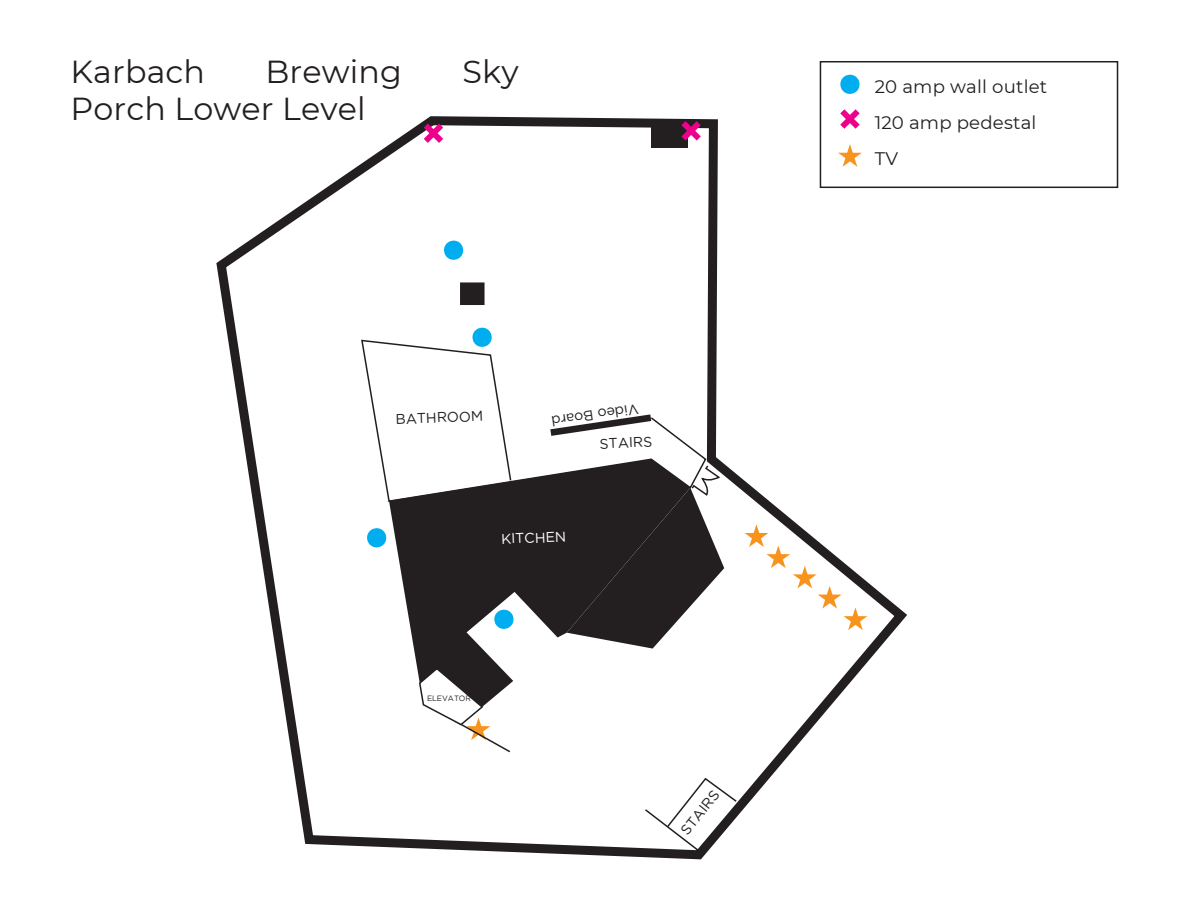
<style>
.page{position:relative;width:1188px;height:918px;background:#fff}
.page>*{position:absolute;margin:0;border:0;box-sizing:border-box;transform-origin:0 0}
.t1{font:31.8px "Montserrat";letter-spacing:.005em;color:#231f20}
.t2{font:18.15px/36px "Montserrat";letter-spacing:.01em;color:#231f20}
.t3{font:14.1px "Gotham";color:#231f20}
.t4{font:14.1px "Gotham";color:#fff}
.t5{font:7.8px "Gotham";color:#231f20}
</style>
<div class="page">
<svg style="left:840px;top:74px;width:20px;height:20px"></svg>
<div style="left:820px;top:61px;width:298px;height:127px;border:2px solid #231f20"></div>
<svg style="left:216px;top:112px;width:698px;height:748px"></svg>
<svg style="left:840px;top:109px;width:20px;height:20px"></svg>
<svg style="left:424px;top:124px;width:19px;height:19px"></svg>
<div style="left:651px;top:127px;width:37px;height:21px;background:#231f20"></div>
<svg style="left:681px;top:121px;width:20px;height:20px"></svg>
<svg style="left:690px;top:464px;width:34px;height:185px"></svg>
<div style="left:460px;top:282px;width:25px;height:23px;background:#231f20"></div>
<svg style="left:360px;top:339px;width:347px;height:164px"></svg>
<svg style="left:386px;top:459px;width:304px;height:266px;fill:#231f20"></svg>
<svg style="left:643px;top:777px;width:95px;height:78px"></svg>
<svg style="left:418px;top:667px;width:94px;height:87px"></svg>
<p class="t1" style="left:71px;top:53px;width:136px">Karbach</p>
<p class="t1" style="left:266px;top:53px;width:138px">Brewing</p>
<p class="t1" style="left:462px;top:53px;width:58px">Sky</p>
<p class="t1" style="left:71px;top:90px;width:297px">Porch Lower Level</p>
<p class="t3" style="left:395px;top:410px;width:89px;rotate:-2deg">BATHROOM</p>
<p class="t3" style="left:640px;top:417px;width:89px;rotate:172deg">V di oe B o dra</p>
<p class="t3" style="left:599px;top:435px;width:54px;rotate:-2deg">STAIRS</p>
<p class="t4" style="left:501px;top:530px;width:67px;rotate:-2deg">KITCHEN</p>
<p class="t5" style="left:427px;top:694px;width:46px">ELEVATOR</p>
<p class="t3" style="left:677px;top:828px;width:54px;rotate:-51deg">STAIRS</p>
<p class="t2" style="left:875px;top:69px;width:174px">20 amp wall outlet<br>120 amp pedestal<br>TV</p>
</div>
